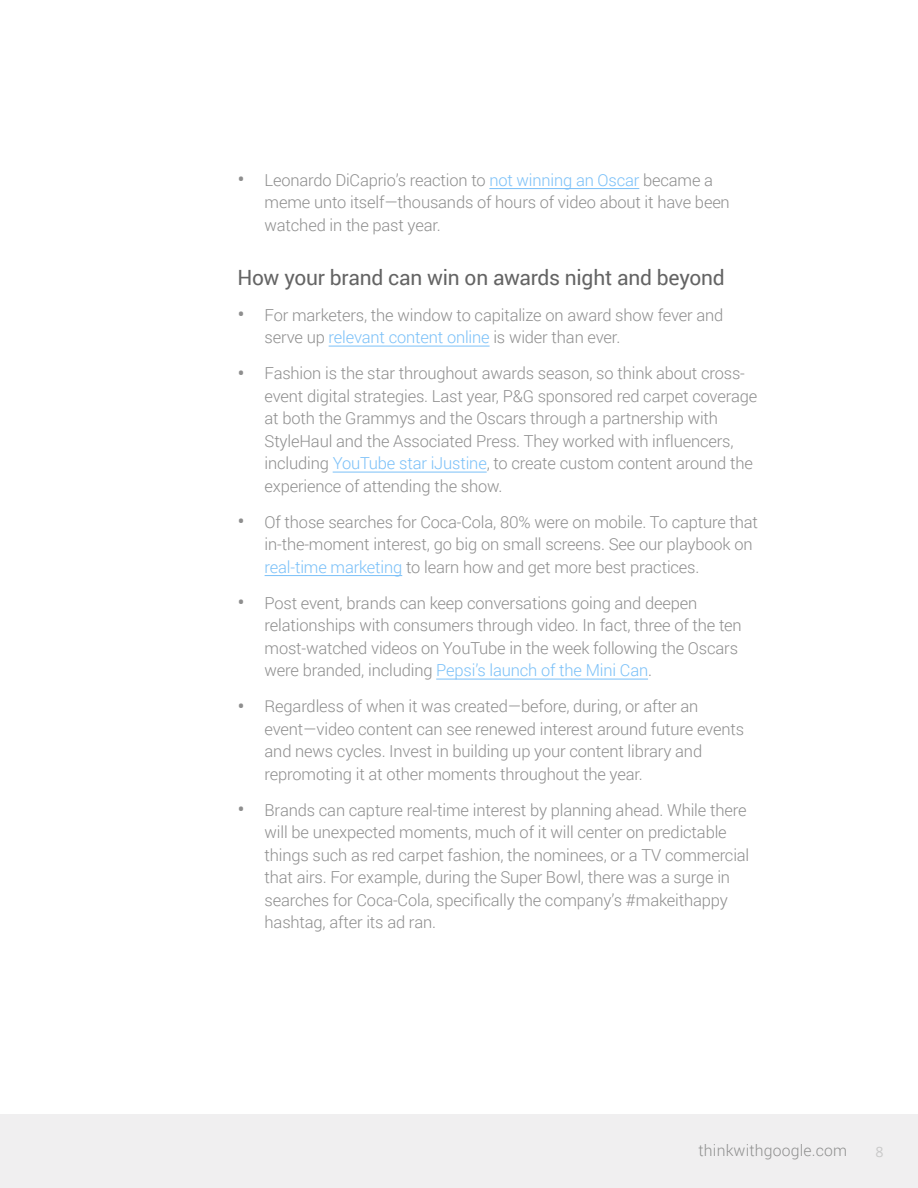
<style>
.page{position:relative;width:918px;height:1188px;background:#fff}
.page>*{position:absolute;margin:0;border:0;box-sizing:border-box;transform-origin:0 0}
.Body_Copy{font:21px "Roboto";letter-spacing:-.01em;color:#646464}
.Body_Copy-2{font:300 16.5px/22.5px "Roboto";letter-spacing:-.01em;color:#8e8e8e}
.t1{font:300 15.75px "Roboto";letter-spacing:.01em;color:#666766}
.t2{font:14.25px "Open Sans";color:#c9c9c9}
.s1{font-size:22.5px}
.s2{color:#7ac0f8}
</style>
<div class="page">
<div style="left:0;top:1114px;width:918px;height:74px;background:#f0eff0"></div>
<hr style="left:489px;top:188px;width:150px;height:1px;background:#7ac0f8">
<hr style="left:329px;top:346px;width:161px;height:1px;background:#7ac0f8">
<hr style="left:333px;top:472px;width:154px;height:1px;background:#7ac0f8">
<hr style="left:265px;top:575px;width:137px;height:1px;background:#7ac0f8">
<hr style="left:436px;top:679px;width:212px;height:1px;background:#7ac0f8">
<p class="Body_Copy-2" style="left:265px;top:168px;width:467px;text-indent:-27px"><span class="s1">•</span> Leonardo DiCaprio’s reaction to <span class="s2">not winning an Oscar</span> became a meme unto itself—thousands of hours of video about it have been watched in the past year.</p>
<p class="Body_Copy" style="left:238px;top:262px;width:489px">How your brand can win on awards night and beyond</p>
<p class="Body_Copy-2" style="left:265px;top:303px;width:460px;text-indent:-27px"><span class="s1">•</span> For marketers, the window to capitalize on award show fever and serve up <span class="s2">relevant content online</span> is wider than ever.</p>
<p class="Body_Copy-2" style="left:265px;top:361px;width:494px;text-indent:-27px"><span class="s1">•</span> Fashion is the star throughout awards season, so think about cross&shy;event digital strategies. Last year, P&amp;G sponsored red carpet coverage at both the Grammys and the Oscars through a partnership with StyleHaul and the Associated Press. They worked with influencers, including <span class="s2">YouTube star iJustine</span>, to create custom content around the experience of attending the show.</p>
<p class="Body_Copy-2" style="left:265px;top:510px;width:495px;text-indent:-27px"><span class="s1">•</span> Of those searches for Coca-Cola, 80% were on mobile. To capture that in-the-moment interest, go big on small screens. See our playbook on <span class="s2">real-time marketing</span> to learn how and get more best practices.</p>
<p class="Body_Copy-2" style="left:265px;top:591px;width:479px;text-indent:-27px"><span class="s1">•</span> Post event, brands can keep conversations going and deepen relationships with consumers through video. In fact, three of the ten most-watched videos on YouTube in the week following the Oscars were branded, including <span class="s2">Pepsi’s launch of the Mini Can</span>.</p>
<p class="Body_Copy-2" style="left:265px;top:694px;width:481px;text-indent:-27px"><span class="s1">•</span> Regardless of when it was created—before, during, or after an event—video content can see renewed interest around future events and news cycles. Invest in building up your content library and repromoting it at other moments throughout the year.</p>
<p class="Body_Copy-2" style="left:265px;top:798px;width:486px;text-indent:-27px"><span class="s1">•</span> Brands can capture real-time interest by planning ahead. While there will be unexpected moments, much of it will center on predictable things such as red carpet fashion, the nominees, or a TV commercial that airs. For example, during the Super Bowl, there was a surge in searches for Coca-Cola, specifically the company’s #makeithappy hashtag, after its ad ran.</p>
<p class="t1" style="left:699px;top:1140px;width:150px">thinkwithgoogle.com</p>
<p class="t2" style="left:876px;top:1142px;width:10px">8</p>
</div>
